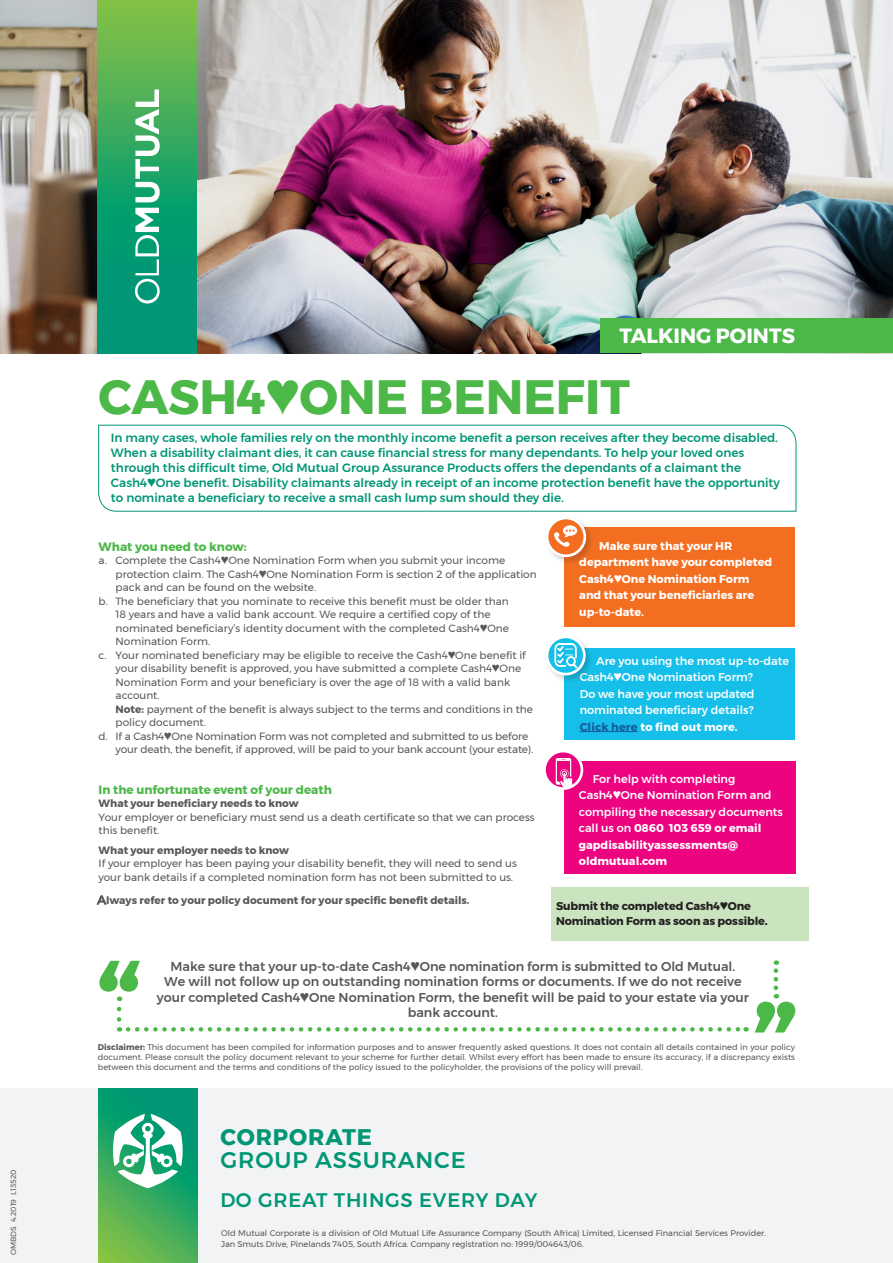
<style>
.page{position:relative;width:893px;height:1263px;background:#fff}
.page>*{position:absolute;margin:0;border:0;box-sizing:border-box;transform-origin:0 0}
.t1{font:700 48px "Montserrat";color:#4cb848}
.t2{font:500 22.5px "Montserrat";letter-spacing:.04em;color:#009676}
.t3{font:700 22.5px "Montserrat";letter-spacing:.04em;color:#009676}
.t4{font:700 20.55px "Montserrat";color:#fff}
.t5{font:500 19.5px "Montserrat";letter-spacing:.04em;color:#009676}
.t6{font:500 12.75px/15.3px "Montserrat";color:#57585a;text-align:center}
.t7{font:500 12px/15px "Montserrat";color:#009676}
.Body_copy{font:700 12px "Montserrat";color:#4cb848}
.t8{font:500 11.25px/16.5px "Montserrat";color:#fff}
.t9{font:700 11.25px/16.5px "Montserrat";color:#fff}
.t10{font:700 11.25px/15px "Montserrat";letter-spacing:-.01em;color:#231f20}
.Body_copy-2{font:10.5px/13.5px "Montserrat";color:#57585a}
.Body_copy-3{font:700 10.5px "Montserrat";color:#57585a}
.t11{font:8.25px/9.9px "Montserrat";color:#57585a}
.t12{font:7.5px "Montserrat";color:#57585a}
.s1{color:#175d9e}
.s2{font-weight:700}
.s3{font-weight:500;font-size:12px}
</style>
<div class="page">
<div style="left:0;top:1089px;width:893px;height:174px;background:#f2f3f4"></div>
<svg style="left:98px;top:1089px;width:99px;height:174px"></svg>
<svg style="left:113px;top:1114px;width:70px;height:74px"></svg>
<img style="left:0;top:0;width:893px;height:353px">
<div style="left:600px;top:318px;width:293px;height:35px;background:#4cb848"></div>
<svg style="left:98px;top:0;width:99px;height:353px"></svg>
<svg style="left:135px;top:208px;width:25px;height:95px"></svg>
<svg style="left:135px;top:89px;width:25px;height:113px"></svg>
<div style="left:565px;top:527px;width:230px;height:99px;background:#f36e21"></div>
<div style="left:545px;top:516px;width:49px;height:49px;background:#231f20;opacity:.2"></div>
<svg style="left:547px;top:518px;width:38px;height:38px"></svg>
<div style="left:546px;top:517px;width:40px;height:40px;border:3px solid #fff;border-radius:50%"></div>
<svg style="left:553px;top:525px;width:24px;height:22px"></svg>
<div style="left:565px;top:648px;width:230px;height:92px;background:#15bfe9"></div>
<hr style="left:580px;top:731px;width:58px;height:1px;background:#175d9e">
<div style="left:545px;top:635px;width:48px;height:48px;background:#231f20;opacity:.2"></div>
<svg style="left:547px;top:637px;width:37px;height:37px"></svg>
<div style="left:546px;top:635px;width:40px;height:40px;border:3px solid #fff;border-radius:50%"></div>
<svg style="left:554px;top:643px;width:23px;height:25px"></svg>
<svg style="left:98px;top:424px;width:699px;height:88px"></svg>
<div style="left:564px;top:761px;width:231px;height:113px;background:#ed0280"></div>
<svg style="left:544px;top:751px;width:38px;height:37px"></svg>
<svg style="left:556px;top:758px;width:16px;height:28px"></svg>
<div style="left:543px;top:750px;width:40px;height:40px;border:3px solid #fff;border-radius:50%"></div>
<div style="left:552px;top:887px;width:257px;height:54px;background:#cae4c0"></div>
<svg style="left:117px;top:1009px;width:4px;height:22px"></svg>
<svg style="left:128px;top:1027px;width:619px;height:4px"></svg>
<svg style="left:774px;top:960px;width:4px;height:28px"></svg>
<svg style="left:99px;top:961px;width:41px;height:40px"></svg>
<svg style="left:755px;top:994px;width:40px;height:38px"></svg>
<p class="t12" style="left:8px;top:1255px;width:87px;rotate:-90deg">OMBDS 4.2019 L13520</p>
<p class="t4" style="left:620px;top:320px;width:177px">TALKING POINTS</p>
<p class="t1" style="left:99px;top:358px;width:533px">CASH4♥ONE BENEFIT</p>
<p class="t7" style="left:111px;top:430px;width:671px">In many cases, whole families rely on the monthly income benefit a person receives after they become disabled.<br>When a disability claimant dies, it can cause financial stress for many dependants. To help your loved ones through this difficult time, Old Mutual Group Assurance Products offers the dependants of a claimant the Cash4♥One benefit. Disability claimants already in receipt of an income protection benefit have the opportunity to nominate a beneficiary to receive a small cash lump sum should they die.</p>
<p class="t9" style="left:579px;top:538px;width:194px;text-indent:20px">Make sure that your HR department have your completed<br>Cash4♥One Nomination Form and that your beneficiaries are up-to-date.</p>
<p class="t8" style="left:580px;top:652px;width:211px;text-indent:17px">Are you using the most up-to-date<br>Cash4♥One Nomination Form?</p>
<p class="t8" style="left:580px;top:685px;width:176px">Do we have your most updated nominated beneficiary details?</p>
<p class="t9" style="left:580px;top:718px;width:159px"><span class="s1">Click here</span> to find out more.</p>
<p class="Body_copy" style="left:99px;top:537px;width:150px">What you need to know:</p>
<p class="Body_copy-2" style="left:116px;top:553px;width:423px;text-indent:-17px">a. Complete the Cash4♥One Nomination Form when you submit your income protection claim. The Cash4♥One Nomination Form is section 2 of the application pack and can be found on the website.</p>
<p class="Body_copy-2" style="left:116px;top:594px;width:395px;text-indent:-17px">b. The beneficiary that you nominate to receive this benefit must be older than 18 years and have a valid bank account. We require a certified copy of the nominated beneficiary’s identity document with the completed Cash4♥One Nomination Form.</p>
<p class="Body_copy-2" style="left:116px;top:648px;width:412px;text-indent:-17px">c. Your nominated beneficiary may be eligible to receive the Cash4♥One benefit if your disability benefit is approved, you have submitted a complete Cash4♥One Nomination Form and your beneficiary is over the age of 18 with a valid bank account.</p>
<p class="Body_copy-2" style="left:116px;top:702px;width:419px"><span class="s2">Note:</span> payment of the benefit is always subject to the terms and conditions in the policy document.</p>
<p class="Body_copy-2" style="left:116px;top:729px;width:419px;text-indent:-17px">d. If a Cash4♥One Nomination Form was not completed and submitted to us before your death, the benefit, if approved, will be paid to your bank account (your estate).</p>
<p class="Body_copy" style="left:99px;top:780px;width:235px">In the unfortunate event of your death</p>
<p class="Body_copy-3" style="left:99px;top:795px;width:201px">What your beneficiary needs to know</p>
<p class="Body_copy-2" style="left:99px;top:810px;width:438px">Your employer or beneficiary must send us a death certificate so that we can process this benefit.</p>
<p class="Body_copy-3" style="left:99px;top:842px;width:192px">What your employer needs to know</p>
<p class="Body_copy-2" style="left:99px;top:857px;width:420px">If your employer has been paying your disability benefit, they will need to send us your bank details if a completed nomination form has not been submitted to us.</p>
<p class="Body_copy-3" style="left:97px;top:892px;width:374px"><span class="s3">A</span>lways refer to your policy document for your specific benefit details.</p>
<p class="t8" style="left:579px;top:770px;width:206px;text-indent:14px">For help with completing<br>Cash4♥One Nomination Form and compiling the necessary documents call us on <span class="s2">0860 103 659 or email gapdisabilityassessments@ oldmutual.com</span></p>
<p class="t10" style="left:556px;top:899px;width:213px">Submit the completed Cash4♥One<br>Nomination Form as soon as possible.</p>
<p class="t6" style="left:157px;top:959px;width:594px">Make sure that your up-to-date Cash4♥One nomination form is submitted to Old Mutual.<br>We will not follow up on outstanding nomination forms or documents. If we do not receive your completed Cash4♥One Nomination Form, the benefit will be paid to your estate via your bank account.</p>
<p class="t11" style="left:98px;top:1042px;width:699px;text-align:justify"><span class="s2">Disclaimer:</span> This document has been compiled for information purposes and to answer frequently asked questions. It does not contain all details contained in your policy document. Please consult the policy document relevant to your scheme for further detail. Whilst every effort has been made to ensure its accuracy, if a discrepancy exists between this document and the terms and conditions of the policy issued to the policyholder, the provisions of the policy will prevail.</p>
<p class="t3" style="left:221px;top:1119px;width:153px">CORPORATE</p>
<p class="t2" style="left:221px;top:1142px;width:247px">GROUP ASSURANCE</p>
<p class="t5" style="left:221px;top:1184px;width:318px">DO GREAT THINGS EVERY DAY</p>
<p class="t11" style="left:221px;top:1228px;width:546px;line-height:10.5px">Old Mutual Corporate is a division of Old Mutual Life Assurance Company (South Africa) Limited, Licensed Financial Services Provider.<br>Jan Smuts Drive, Pinelands 7405, South Africa. Company registration no: 1999/004643/06.</p>
</div>
